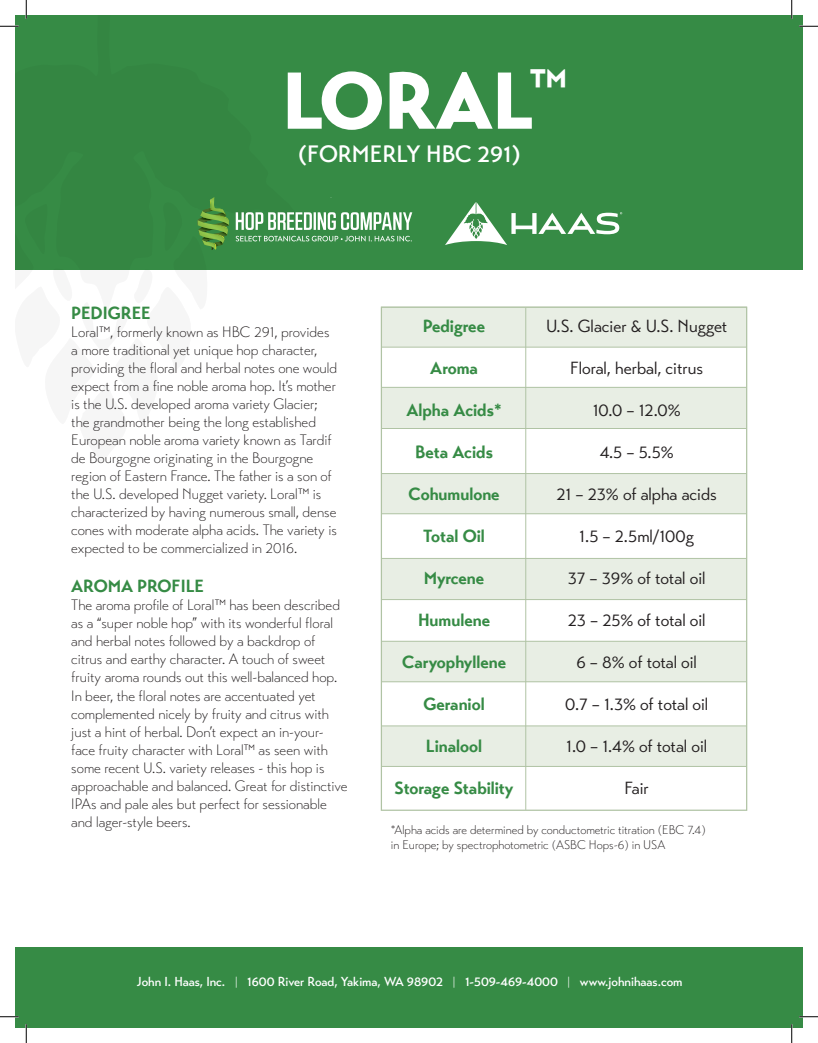
<style>
.page{position:relative;width:818px;height:1043px;background:#fff}
.page>*{position:absolute;margin:0;border:0;box-sizing:border-box;transform-origin:0 0}
.t1{font:900 80px "Transat";color:#fff}
.t2{font:500 23.62px "Transat";color:#fff}
.t3{font:17.5px "Transat Standard";color:#231f20}
.t4{font:700 17.5px "Transat";color:#368b45}
.t5{font:300 15px/18px "Transat";color:#231f20}
.t6{font:500 13px "Transat";color:#fff}
.t7{font:300 12.5px/15px "Transat";color:#231f20}
.s1{font-weight:300}
</style>
<div class="page">
<div style="left:381px;top:726px;width:365px;height:40px;background:#e8eee4"></div>
<div style="left:381px;top:641px;width:365px;height:41px;background:#e8eee4"></div>
<div style="left:381px;top:558px;width:365px;height:41px;background:#e8eee4"></div>
<div style="left:381px;top:473px;width:365px;height:41px;background:#e8eee4"></div>
<div style="left:381px;top:387px;width:365px;height:41px;background:#e8eee4"></div>
<div style="left:381px;top:306px;width:365px;height:41px;background:#e8eee4"></div>
<div style="left:15px;top:15px;width:787px;height:254px;background:#368b45"></div>
<hr style="left:525px;top:308px;width:1px;height:501px;background:#b0c3a4">
<hr style="left:381px;top:347px;width:365px;height:1px;background:#b0c3a4">
<hr style="left:381px;top:387px;width:365px;height:1px;background:#b0c3a4">
<hr style="left:381px;top:428px;width:365px;height:1px;background:#b0c3a4">
<hr style="left:381px;top:473px;width:365px;height:1px;background:#b0c3a4">
<hr style="left:381px;top:513px;width:365px;height:1px;background:#b0c3a4">
<hr style="left:381px;top:558px;width:365px;height:1px;background:#b0c3a4">
<hr style="left:381px;top:599px;width:365px;height:1px;background:#b0c3a4">
<hr style="left:381px;top:641px;width:365px;height:1px;background:#b0c3a4">
<hr style="left:381px;top:681px;width:365px;height:1px;background:#b0c3a4">
<hr style="left:381px;top:725px;width:365px;height:1px;background:#b0c3a4">
<hr style="left:381px;top:766px;width:365px;height:1px;background:#b0c3a4">
<div style="left:15px;top:947px;width:787px;height:81px;background:#368b45"></div>
<svg style="left:445px;top:202px;width:177px;height:43px"></svg>
<svg style="left:236px;top:212px;width:176px;height:18px"></svg>
<svg style="left:236px;top:236px;width:176px;height:5px"></svg>
<svg style="left:15px;top:208px;width:214px;height:62px"></svg>
<img style="left:210px;top:197px;width:16px;height:18px">
<svg style="left:0;top:25px;width:19px;height:2px"></svg>
<svg style="left:799px;top:25px;width:19px;height:2px"></svg>
<svg style="left:0;top:1016px;width:19px;height:1px"></svg>
<svg style="left:799px;top:1015px;width:19px;height:2px"></svg>
<svg style="left:25px;top:0;width:2px;height:19px"></svg>
<svg style="left:25px;top:1024px;width:2px;height:18px"></svg>
<svg style="left:791px;top:0;width:1px;height:19px"></svg>
<svg style="left:791px;top:1024px;width:1px;height:18px"></svg>
<h1 class="t1" style="left:282px;top:51px;width:286px">LORAL<sup>™</sup></h1>
<h2 class="t2" style="left:298px;top:140px;width:225px">(FORMERLY HBC 291)</h2>
<p class="t4" style="left:71px;top:302px;width:81px">PEDIGREE</p>
<p class="t5" style="left:71px;top:323px;width:267px">Loral™, formerly known as HBC 291, provides a more traditional yet unique hop character, providing the floral and herbal notes one would expect from a fine noble aroma hop. It’s mother is the U.S. developed aroma variety Glacier; the grandmother being the long established European noble aroma variety known as Tardif de Bourgogne originating in the Bourgogne region of Eastern France. The father is a son of the U.S. developed Nugget variety. Loral™ is characterized by having numerous small, dense cones with moderate alpha acids. The variety is expected to be commercialized in 2016.</p>
<p class="t4" style="left:71px;top:575px;width:134px">AROMA PROFILE</p>
<p class="t5" style="left:71px;top:596px;width:278px">The aroma profile of Loral™ has been described as a “super noble hop” with its wonderful floral and herbal notes followed by a backdrop of citrus and earthy character. A touch of sweet fruity aroma rounds out this well-balanced hop.<br>In beer, the floral notes are accentuated yet complemented nicely by fruity and citrus with just a hint of herbal. Don’t expect an in-your&shy;face fruity character with Loral™ as seen with some recent U.S. variety releases - this hop is approachable and balanced. Great for distinctive IPAs and pale ales but perfect for sessionable and lager-style beers.</p>
<p class="t4" style="left:423px;top:315px;width:64px">Pedigree</p>
<p class="t4" style="left:430px;top:357px;width:49px">Aroma</p>
<p class="t4" style="left:406px;top:399px;width:97px">Alpha Acids*</p>
<p class="t4" style="left:415px;top:441px;width:79px">Beta Acids</p>
<p class="t4" style="left:408px;top:483px;width:93px">Cohumulone</p>
<p class="t4" style="left:423px;top:525px;width:63px">Total Oil</p>
<p class="t4" style="left:424px;top:567px;width:62px">Myrcene</p>
<p class="t4" style="left:418px;top:609px;width:73px">Humulene</p>
<p class="t4" style="left:402px;top:651px;width:106px">Caryophyllene</p>
<p class="t4" style="left:423px;top:693px;width:63px">Geraniol</p>
<p class="t4" style="left:426px;top:735px;width:58px">Linalool</p>
<p class="t4" style="left:394px;top:777px;width:121px">Storage Stability</p>
<p class="t3" style="left:546px;top:315px;width:183px">U.S. Glacier &amp; U.S. Nugget</p>
<p class="t3" style="left:570px;top:357px;width:134px">Floral, herbal, citrus</p>
<p class="t3" style="left:592px;top:399px;width:89px">10.0 – 12.0%</p>
<p class="t3" style="left:599px;top:441px;width:75px">4.5 – 5.5%</p>
<p class="t3" style="left:556px;top:483px;width:162px">21 – 23% of alpha acids</p>
<p class="t3" style="left:579px;top:525px;width:116px">1.5 – 2.5ml/100g</p>
<p class="t3" style="left:568px;top:567px;width:139px">37 – 39% of total oil</p>
<p class="t3" style="left:567px;top:609px;width:139px">23 – 25% of total oil</p>
<p class="t3" style="left:576px;top:651px;width:122px">6 – 8% of total oil</p>
<p class="t3" style="left:565px;top:693px;width:145px">0.7 – 1.3% of total oil</p>
<p class="t3" style="left:566px;top:735px;width:142px">1.0 – 1.4% of total oil</p>
<p class="t3" style="left:624px;top:777px;width:26px">Fair</p>
<p class="t7" style="left:391px;top:822px;width:316px">*Alpha acids are determined by conductometric titration (EBC 7.4) in Europe; by spectrophotometric (ASBC Hops-6) in USA</p>
<p class="t6" style="left:136px;top:973px;width:547px">John I. Haas, Inc. <span class="s1">|</span> 1600 River Road, Yakima, WA 98902 <span class="s1">|</span> 1-509-469-4000 <span class="s1">|</span> www.johnihaas.com</p>
</div>
